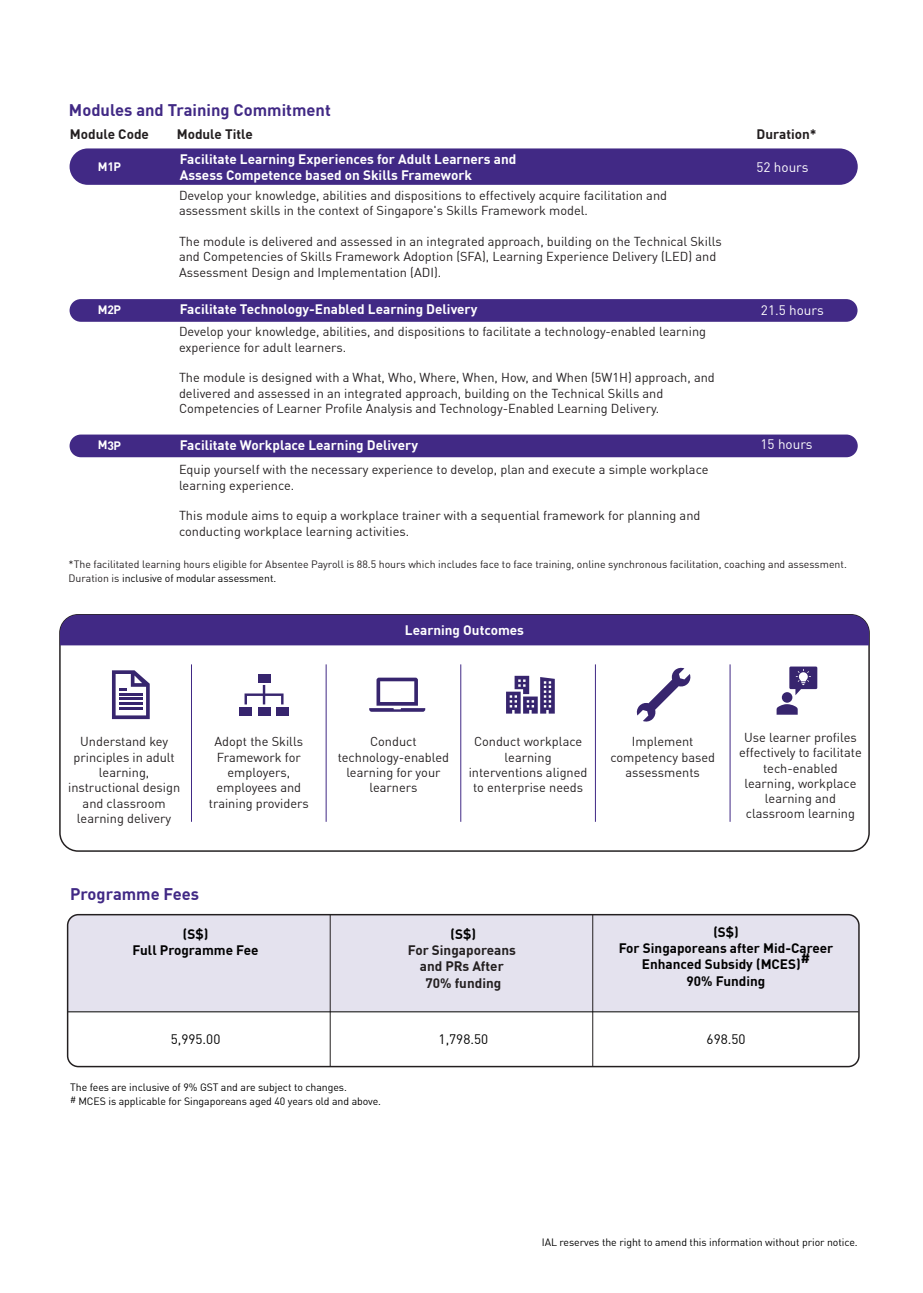
<style>
.page{position:relative;width:923px;height:1293px;background:#fff}
.page>*{position:absolute;margin:0;border:0;box-sizing:border-box;transform-origin:0 0}
.t1{font:700 16.5px "DIN Offc";color:#412985}
.t2{font:700 13.5px/16.2px "DIN Offc";color:#fff}
.t3{font:700 13.5px/16.2px "DIN Offc";color:#010101;text-align:center}
.t4{font:700 13.5px/16.2px "DIN Offc";color:#231f20;text-align:center}
.t5{font:13.5px "DIN Offc";color:#fff}
.t6{font:13.5px "DIN Offc";color:#010101}
.t7{font:12.75px/15.3px "DIN Offc";color:#231f20}
.t8{font:700 12px "DIN Offc";letter-spacing:-.03em;color:#fff}
.t9{font:10.5px/13.5px "DIN Offc";color:#231f20}
.t10{font:10.5px/13.5px "DIN Offc";letter-spacing:-.005em;color:#010101}
.s1{color:#010101}
.s2{font-size:9px}
</style>
<div class="page">
<div style="left:60px;top:615px;width:809px;height:30px;background:#412985"></div>
<div style="left:70px;top:148px;width:788px;height:37px;background:#412985;border-radius:18px"></div>
<div style="left:70px;top:299px;width:787px;height:23px;background:#412985;border-radius:11px"></div>
<div style="left:70px;top:434px;width:788px;height:23px;background:#412985;border-radius:11px"></div>
<hr style="left:191px;top:664px;width:1px;height:158px;background:#412985">
<hr style="left:326px;top:664px;width:1px;height:158px;background:#412985">
<hr style="left:460px;top:664px;width:1px;height:158px;background:#412985">
<hr style="left:595px;top:664px;width:1px;height:158px;background:#412985">
<hr style="left:730px;top:664px;width:1px;height:158px;background:#412985">
<svg style="left:112px;top:670px;width:38px;height:49px"></svg>
<hr style="left:119px;top:698px;width:23px;height:2px;background:#37256e">
<hr style="left:119px;top:703px;width:23px;height:2px;background:#37256e">
<hr style="left:119px;top:707px;width:23px;height:3px;background:#37256e">
<div style="left:258px;top:707px;width:12px;height:8px;background:#37256e"></div>
<div style="left:258px;top:674px;width:12px;height:8px;background:#37256e"></div>
<div style="left:240px;top:707px;width:12px;height:8px;background:#37256e"></div>
<div style="left:276px;top:707px;width:12px;height:8px;background:#37256e"></div>
<svg style="left:245px;top:685px;width:39px;height:19px"></svg>
<svg style="left:369px;top:678px;width:56px;height:34px"></svg>
<svg style="left:506px;top:676px;width:49px;height:38px"></svg>
<svg style="left:636px;top:667px;width:55px;height:55px"></svg>
<svg style="left:777px;top:704px;width:21px;height:11px"></svg>
<div style="left:782px;top:692px;width:10px;height:11px;background:#37256e;border-radius:50%"></div>
<svg style="left:789px;top:666px;width:28px;height:29px"></svg>
<div style="left:69px;top:916px;width:789px;height:95px;background:#e4e2ee"></div>
<hr style="left:330px;top:914px;width:1px;height:153px;background:#231f20">
<hr style="left:592px;top:914px;width:1px;height:153px;background:#231f20">
<hr style="left:68px;top:1011px;width:791px;height:1px;background:#010101">
<div style="left:67px;top:914px;width:793px;height:153px;border:1px solid #231f20;border-radius:11px"></div>
<p class="t1" style="left:69px;top:99px;width:263px">Modules and Training Commitment</p>
<p class="t4" style="left:70px;top:126px;width:81px">Module Code</p>
<p class="t4" style="left:177px;top:126px;width:78px">Module Title</p>
<p class="t4" style="left:756px;top:126px;width:62px">Duration*</p>
<p class="t8" style="left:98px;top:159px;width:25px">M1P</p>
<p class="t8" style="left:98px;top:302px;width:25px">M2P</p>
<p class="t2" style="left:180px;top:151px;width:338px">Facilitate Learning Experiences for Adult Learners and<br>Assess Competence based on Skills Framework</p>
<p class="t7" style="left:179px;top:188px;width:490px">Develop your knowledge, abilities and dispositions to effectively acquire facilitation and assessment skills in the context of Singapore's Skills Framework model.</p>
<p class="t7" style="left:179px;top:234px;width:544px">The module is delivered and assessed in an integrated approach, building on the Technical Skills and Competencies of Skills Framework Adoption (SFA), Learning Experience Delivery (LED) and<br>Assessment Design and Implementation (ADI).</p>
<p class="t2" style="left:180px;top:301px;width:299px">Facilitate Technology-Enabled Learning Delivery</p>
<p class="t7" style="left:179px;top:324px;width:529px">Develop your knowledge, abilities, and dispositions to facilitate a technology-enabled learning experience for adult learners.</p>
<p class="t7" style="left:179px;top:370px;width:537px">The module is designed with a What, Who, Where, When, How, and When (5W1H) approach, and delivered and assessed in an integrated approach, building on the Technical Skills and<br>Competencies of Learner Profile Analysis and Technology-Enabled Learning Delivery.</p>
<p class="t8" style="left:98px;top:437px;width:25px">M3P</p>
<p class="t2" style="left:180px;top:437px;width:240px">Facilitate Workplace Learning Delivery</p>
<p class="t7" style="left:179px;top:462px;width:531px">Equip yourself with the necessary experience to develop, plan and execute a simple workplace learning experience.</p>
<p class="t7" style="left:179px;top:508px;width:523px">This module aims to equip a workplace trainer with a sequential framework for planning and conducting workplace learning activities.</p>
<p class="t5" style="left:756px;top:158px;width:54px">52 hours</p>
<p class="t5" style="left:761px;top:302px;width:64px">21.5 hours</p>
<p class="t5" style="left:761px;top:435px;width:54px">15 hours</p>
<p class="t9" style="left:69px;top:558px;width:780px">*The facilitated learning hours eligible for Absentee Payroll is 88.5 hours which includes face to face training, online synchronous facilitation, coaching and assessment.<br>Duration is <span class="s1">inclusive of modular assessment.</span></p>
<p class="t2" style="left:405px;top:621px;width:121px">Learning Outcomes</p>
<p class="t7" style="left:68px;top:734px;width:114px;text-align:center">Understand key principles in adult learning, instructional design and classroom learning delivery</p>
<p class="t7" style="left:209px;top:734px;width:101px;text-align:center">Adopt the Skills<br>Framework for employers, employees and training providers</p>
<p class="t7" style="left:338px;top:734px;width:113px;text-align:center">Conduct technology-enabled learning for your learners</p>
<p class="t7" style="left:469px;top:734px;width:120px;text-align:center">Conduct workplace learning interventions aligned to enterprise needs</p>
<p class="t7" style="left:610px;top:734px;width:106px;text-align:center">Implement competency based assessments</p>
<p class="t7" style="left:739px;top:730px;width:124px;text-align:center">Use learner profiles effectively to facilitate tech-enabled learning, workplace learning and classroom learning</p>
<p class="t1" style="left:70px;top:884px;width:131px">Programme Fees</p>
<p class="t3" style="left:133px;top:926px;width:127px">(S$)<br>Full Programme Fee</p>
<p class="t3" style="left:451px;top:926px;width:27px">(S$)</p>
<p class="t4" style="left:408px;top:942px;width:110px">For Singaporeans and PRs After<br>70% funding</p>
<p class="t3" style="left:619px;top:924px;width:216px">(S$)<br>For Singaporeans after Mid-Career<br>Enhanced Subsidy (MCES)#<br>90% Funding</p>
<p class="t6" style="left:171px;top:1030px;width:51px">5,995.00</p>
<p class="t6" style="left:439px;top:1030px;width:51px">1,798.50</p>
<p class="t6" style="left:707px;top:1030px;width:40px">698.50</p>
<p class="t10" style="left:70px;top:1081px;width:312px">The fees are inclusive of 9% GST and are subject to changes.<br><span class="s2">#</span> MCES is applicable for Singaporeans aged 40 years old and above.</p>
<p class="t10" style="left:542px;top:1235px;width:318px">IAL reserves the right to amend this information without prior notice.</p>
</div>
